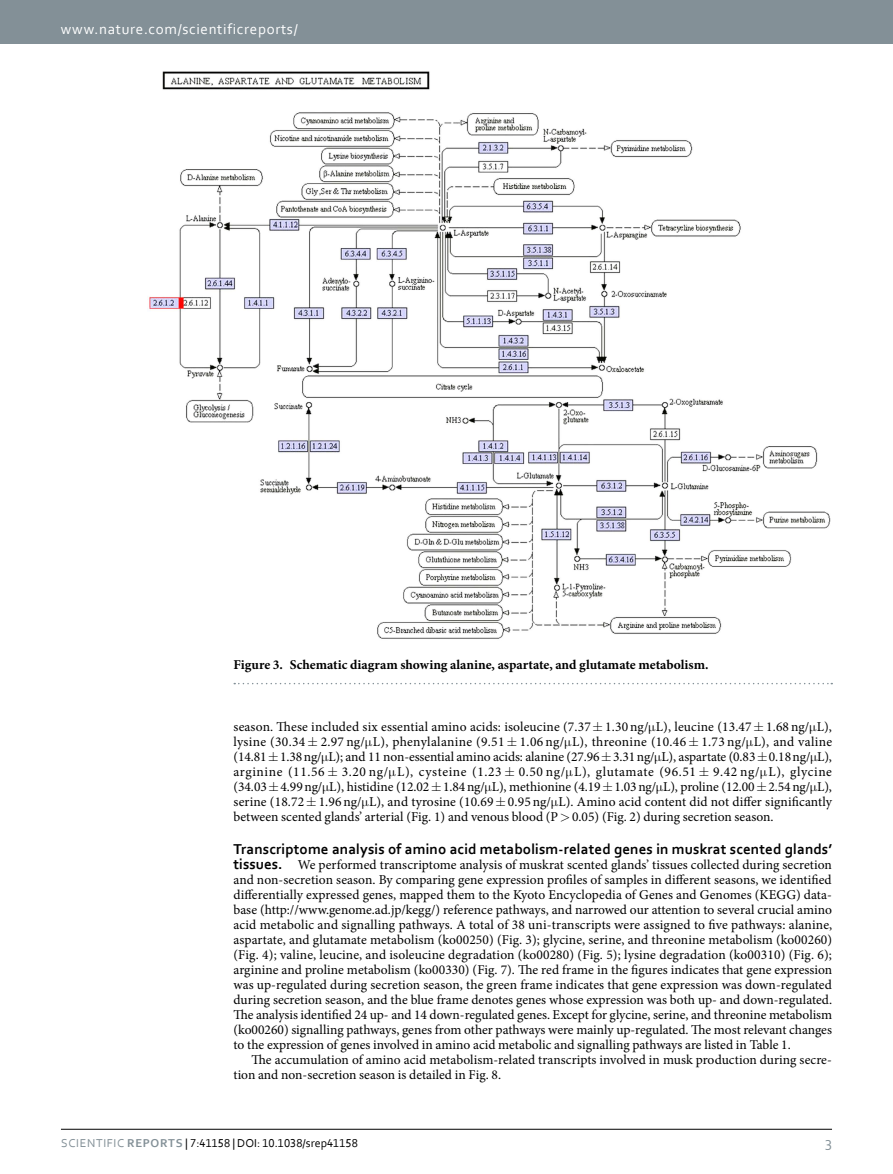
<style>
.page{position:relative;width:893px;height:1174px;background:#fff}
.page>*{position:absolute;margin:0;border:0;box-sizing:border-box;transform-origin:0 0}
.t1{font:700 15px "Corbel";letter-spacing:.01em;color:#000}
.t2{font:15px "Corbel";letter-spacing:.045em;color:#fff}
.t3{font:15px "Corbel";color:#839097}
.t4{font:13.5px/15px "Minion Pro";color:#000;text-align:justify}
.t5{font:700 13.5px "Minion Pro";color:#000}
.t6{font:13.5px "Minion Pro";letter-spacing:.04em;color:#000}
.t7{font:13.5px "Minion Pro";letter-spacing:.045em;color:#000}
.t8{font:12px "Corbel";color:#000}
.s1{font-family:"Corbel";font-weight:700;font-size:15px}
.s2{color:#839097}
.s3{font-weight:700;color:#839097}
</style>
<div class="page">
<div style="left:0;top:0;width:893px;height:43px;background:#839097"></div>
<hr style="left:61px;top:1129px;width:771px;height:1px;background:#000">
<img style="left:149px;top:71px;width:682px;height:568px">
<svg style="left:234px;top:683px;width:598px;height:1px"></svg>
<p class="t2" style="left:61px;top:19px;width:238px">www.nature.com/scientificreports/</p>
<p class="t5" style="left:233px;top:655px;width:477px">Figure 3. Schematic diagram showing alanine, aspartate, and glutamate metabolism.</p>
<p class="t4" style="left:233px;top:719px;width:600px">season. These included six essential amino acids: isoleucine (7.37 1.30 ng/ L), leucine (13.47 1.68 ng/ L), lysine (30.34 2.97 ng/ L), phenylalanine (9.51 1.06 ng/ L), threonine (10.46 1.73 ng/ L), and valine (14.81 1.38ng/ L); and 11 non-essential amino acids: alanine (27.96 3.31ng/ L), aspartate (0.83 0.18ng/ L), arginine (11.56</p>
<p class="t4" style="left:233px;top:764px;width:600px;text-indent:480px">9.42 ng/ L), glycine (34.03 4.99ng/ L), histidine (12.02 1.84ng/ L), methionine (4.19 1.03ng/ L), proline (12.00 2.54ng/ L), serine (18.72 1.96 ng/ L), and tyrosine (10.69 0.95 ng/ L). Amino acid content did not differ significantly between scented glands’ arterial (Fig. 1) and venous blood (P 0.05) (Fig. 2) during secretion season.</p>
<p class="t1" style="left:233px;top:839px;width:600px">Transcriptome analysis of amino acid metabolism-related genes in muskrat scented glands’</p>
<p class="t4" style="left:233px;top:857px;width:600px"><span class="s1">tissues.</span> We performed transcriptome analysis of muskrat scented glands’ tissues collected during secretion and non-secretion season. By comparing gene expression profiles of samples in different seasons, we identified differentially expressed genes, mapped them to the Kyoto Encyclopedia of Genes and Genomes (KEGG) data&shy;base (http://www.genome.ad.jp/kegg/) reference pathways, and narrowed our attention to several crucial amino acid metabolic and signalling pathways. A total of 38 uni-transcripts were assigned to five pathways: alanine, aspartate, and glutamate metabolism (ko00250) (Fig. 3); glycine, serine, and threonine metabolism (ko00260) (Fig. 4); valine, leucine, and isoleucine degradation (ko00280) (Fig. 5); lysine degradation (ko00310) (Fig. 6); arginine and proline metabolism (ko00330) (Fig. 7). The red frame in the figures indicates that gene expression was up-regulated during secretion season, the green frame indicates that gene expression was down-regulated during secretion season, and the blue frame denotes genes whose expression was both up- and down-regulated.<br>The analysis identified 24 up- and 14 down-regulated genes. Except for glycine, serine, and threonine metabolism (ko00260) signalling pathways, genes from other pathways were mainly up-regulated. The most relevant changes to the expression of genes involved in amino acid metabolic and signalling pathways are listed in Table 1.</p>
<p class="t4" style="left:233px;top:1052px;width:600px;text-indent:18px">The accumulation of amino acid metabolism-related transcripts involved in musk production during secre&shy;tion and non-secretion season is detailed in Fig. 8.</p>
<p class="t7" style="left:342px;top:762px;width:161px">3.20 ng/ L), cysteine (1.23</p>
<p class="t6" style="left:519px;top:762px;width:179px">0.50 ng/ L), glutamate (96.51</p>
<p class="t8" style="left:61px;top:1135px;width:298px"><span class="s2">Scientific</span> <span class="s3">Reports</span> | 7:41158 | DOI: 10.1038/srep41158</p>
<p class="t3" style="left:825px;top:1132px;width:8px">3</p>
</div>
